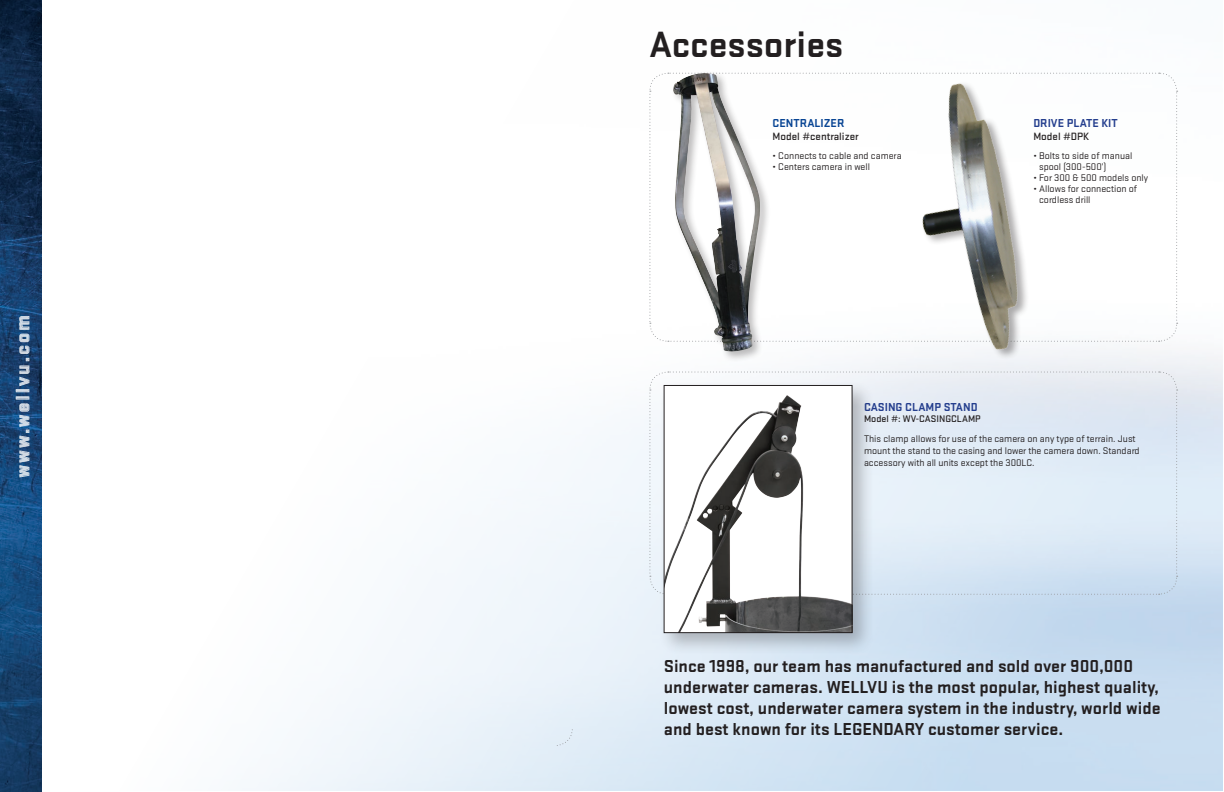
<style>
.page{position:relative;width:1224px;height:792px;background:#fff}
.page>*{position:absolute;margin:0;border:0;box-sizing:border-box;transform-origin:0 0}
.t1{font:700 38px "Stratum 2";color:#231f20}
.t2{font:700 19px "Stratum 2";letter-spacing:.13em;color:#fff}
.t3{font:700 18px/21px "Stratum 2";color:#231f20}
.t4{font:700 12px "Stratum 2";color:#253f8e}
.t5{font:700 12px "Stratum 2";color:#094594}
.t6{font:500 11px "Stratum 2";color:#231f20}
.t7{font:10px/12px "Stratum 2";color:#231f20}
.t8{font:500 10px "Stratum 2";color:#231f20}
</style>
<div class="page">
<svg style="left:556px;top:728px;width:17px;height:19px"></svg>
<img style="left:0;top:0;width:42px;height:792px">
<svg style="left:19px;top:403px;width:11px;height:75px"></svg>
<svg style="left:16px;top:316px;width:14px;height:76px"></svg>
<svg style="left:649px;top:371px;width:529px;height:224px"></svg>
<svg style="left:649px;top:72px;width:529px;height:270px"></svg>
<div style="left:659px;top:380px;width:216px;height:276px;background:#231f20;opacity:.28"></div>
<img style="left:666px;top:387px;width:184px;height:244px">
<div style="left:664px;top:385px;width:188px;height:248px;border:1px solid #231f20"></div>
<div style="left:671px;top:71px;width:100px;height:291px;background:#231f20;opacity:.3"></div>
<img style="left:673px;top:73px;width:87px;height:279px">
<img style="left:873px;top:70px;width:206px;height:296px">
<h2 class="t2" style="left:10px;top:477px;width:164px;rotate:-90deg">www.wellvu.com</h2>
<h1 class="t1" style="left:649px;top:19px;width:195px">Accessories</h1>
<p class="t5" style="left:773px;top:115px;width:73px">CENTRALIZER</p>
<p class="t6" style="left:773px;top:129px;width:88px">Model #centralizer</p>
<p class="t7" style="left:773px;top:150px;width:131px">• Connects to cable and camera</p>
<p class="t7" style="left:773px;top:161px;width:99px">• Centers camera in well</p>
<p class="t4" style="left:1033px;top:115px;width:86px">DRIVE PLATE KIT</p>
<p class="t6" style="left:1033px;top:129px;width:57px">Model #DPK</p>
<p class="t7" style="left:1039px;top:150px;width:95px;line-height:11px;text-indent:-6px">• Bolts to side of manual spool (300-500’)</p>
<p class="t7" style="left:1033px;top:172px;width:116px">• For 300 &amp; 500 models only</p>
<p class="t7" style="left:1039px;top:183px;width:100px;line-height:11px;text-indent:-6px">• Allows for connection of cordless drill</p>
<p class="t4" style="left:864px;top:399px;width:115px">CASING CLAMP STAND</p>
<p class="t8" style="left:864px;top:412px;width:118px">Model #: WV-CASINGCLAMP</p>
<p class="t7" style="left:864px;top:432px;width:277px">This clamp allows for use of the camera on any type of terrain. Just mount the stand to the casing and lower the camera down. Standard accessory with all units except the 300LC.</p>
<p class="t3" style="left:664px;top:654px;width:498px">Since 1998, our team has manufactured and sold over 900,000 underwater cameras. WELLVU is the most popular, highest quality, lowest cost, underwater camera system in the industry, world wide and best known for its LEGENDARY customer service.</p>
</div>
